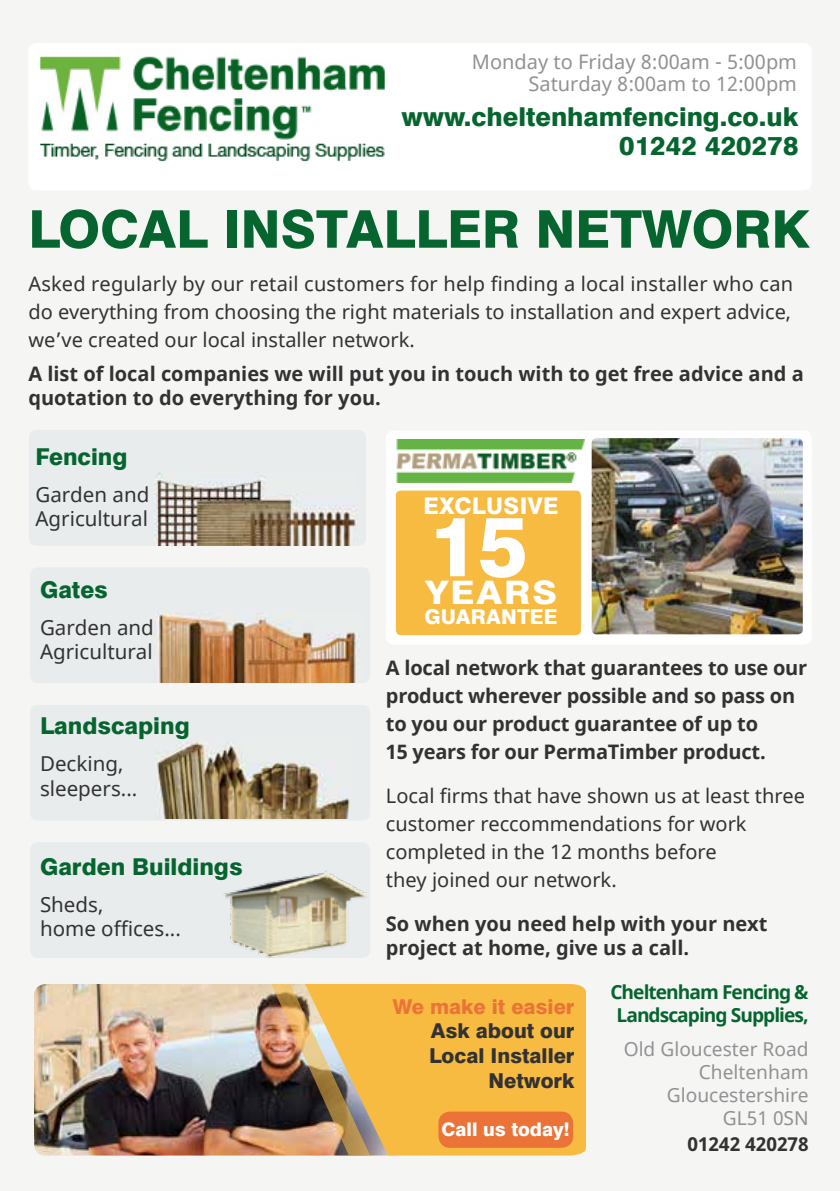
<style>
.page{position:relative;width:840px;height:1191px;background:#fff}
.page>*{position:absolute;margin:0;border:0;box-sizing:border-box;transform-origin:0 0}
.t1{font:800 84px "Swiss 721 BT";color:#fff}
.t2{font:800 52px "Swiss 721 BT";color:#06652f}
.t3{font:800 32.4px "Swiss 721 BT";letter-spacing:.05em;color:#fff;scale:1.11 1}
.t4{font:800 26px/28.8px "Swiss 721 BT";color:#06652f;text-align:right}
.t5{font:800 23.2px "Swiss 721 BT";color:#06652f}
.t6{font:800 23px "Swiss 721 BT";letter-spacing:.02em;color:#fff}
.t7{font:20.6px/24.6px "Noto Sans";color:#333232}
.t8{font:800 20.6px/24.6px "Swiss 721 BT";color:#333232;text-align:right}
.t9{font:800 20.6px "Swiss 721 BT";color:#eb7339}
.t10{font:800 20.6px "Swiss 721 BT";letter-spacing:.01em;color:#fff}
.t11{font:20px/28px "Noto Sans";color:#333232;text-align:justify}
.t12{font:700 20px/28px "Noto Sans";letter-spacing:-.01em;color:#333232}
.t13{font:20px/21.8px "Noto Sans";color:#939193;text-align:right}
.t14{font:19.2px/23px "Noto Sans";color:#939193;text-align:right}
.t15{font:700 19.2px/23px "Noto Sans";letter-spacing:-.05em;color:#06652f;text-align:center}
.t16{font:700 19.2px "Noto Sans";color:#333232}
.t17{font:800 18.8px "Swiss 721 BT";color:#fff}
</style>
<div class="page">
<div style="left:0;top:0;width:839px;height:1191px;background:#f5f5f4"></div>
<div style="left:28px;top:43px;width:783px;height:147px;background:#fff;border-radius:8px"></div>
<div style="left:30px;top:567px;width:340px;height:116px;background:#e8eced;border-radius:8px"></div>
<div style="left:30px;top:705px;width:340px;height:115px;background:#e8eced;border-radius:8px"></div>
<div style="left:30px;top:842px;width:340px;height:116px;background:#e8eced;border-radius:8px"></div>
<div style="left:29px;top:430px;width:337px;height:115px;background:#e8eced;border-radius:8px"></div>
<img style="left:154px;top:612px;width:204px;height:71px">
<img style="left:156px;top:742px;width:195px;height:76px">
<img style="left:154px;top:473px;width:203px;height:72px">
<img style="left:40px;top:56px;width:345px;height:106px">
<img style="left:34px;top:984px;width:237px;height:171px">
<div style="left:370px;top:984px;width:215px;height:171px;background:#f8bb41"></div>
<img style="left:271px;top:983px;width:99px;height:172px">
<div style="left:438px;top:1111px;width:135px;height:36px;background:#eb7337;border-radius:12px"></div>
<div style="left:386px;top:430px;width:425px;height:214px;background:#fff;border-radius:8px"></div>
<img style="left:396px;top:440px;width:188px;height:42px">
<div style="left:395px;top:490px;width:185px;height:145px;background:#f8bb41;border-radius:5px"></div>
<img style="left:591px;top:438px;width:211px;height:196px">
<img style="left:223px;top:870px;width:144px;height:88px">
<p class="t13" style="left:471px;top:51px;width:326px">Monday to Friday 8:00am - 5:00pm<br>Saturday 8:00am to 12:00pm</p>
<h3 class="t4" style="left:401px;top:102px;width:398px">www.cheltenhamfencing.co.uk<br>01242 420278</h3>
<h2 class="t2" style="left:28px;top:198px;width:782px">LOCAL INSTALLER NETWORK</h2>
<p class="t11" style="left:28px;top:270px;width:765px">Asked regularly by our retail customers for help finding a local installer who can do everything from choosing the right materials to installation and expert advice, we’ve created our local installer network.</p>
<p class="t12" style="left:28px;top:362px;width:776px;line-height:24px">A list of local companies we will put you in touch with to get free advice and a quotation to do everything for you.</p>
<p class="t5" style="left:35px;top:442px;width:93px">Fencing</p>
<p class="t7" style="left:35px;top:482px;width:115px">Garden and<br>Agricultural</p>
<p class="t5" style="left:40px;top:575px;width:69px">Gates</p>
<p class="t7" style="left:40px;top:615px;width:115px">Garden and<br>Agricultural</p>
<p class="t5" style="left:40px;top:712px;width:151px">Landscaping</p>
<p class="t7" style="left:40px;top:752px;width:99px">Decking, sleepers...</p>
<p class="t5" style="left:40px;top:852px;width:204px">Garden Buildings</p>
<p class="t7" style="left:40px;top:892px;width:142px">Sheds,<br>home offices...</p>
<p class="t6" style="left:423px;top:492px;width:136px">EXCLUSIVE</p>
<h1 class="t1" style="left:428px;top:495px;width:101px">15</h1>
<h3 class="t3" style="left:425px;top:573px;width:120px">YEARS</h3>
<p class="t10" style="left:424px;top:603px;width:135px">GUARANTEE</p>
<p class="t12" style="left:386px;top:654px;width:422px">A local network that guarantees to use our product wherever possible and so pass on to you our product guarantee of up to<br>15 years for our PermaTimber product.</p>
<p class="t11" style="left:386px;top:782px;width:420px;text-align:left">Local firms that have shown us at least three customer reccommendations for work completed in the 12 months before<br>they joined our network.</p>
<p class="t12" style="left:386px;top:912px;width:383px;line-height:24px">So when you need help with your next project at home, give us a call.</p>
<p class="t9" style="left:392px;top:994px;width:183px">We make it easier</p>
<p class="t8" style="left:429px;top:1018px;width:147px">Ask about our<br>Local Installer<br>Network</p>
<p class="t17" style="left:441px;top:1117px;width:130px">Call us today!</p>
<p class="t15" style="left:610px;top:981px;width:200px">Cheltenham Fencing &amp;<br>Landscaping Supplies,</p>
<p class="t14" style="left:623px;top:1038px;width:186px">Old Gloucester Road<br>Cheltenham<br>Gloucestershire<br>GL51 0SN</p>
<p class="t16" style="left:687px;top:1130px;width:123px">01242 420278</p>
</div>
